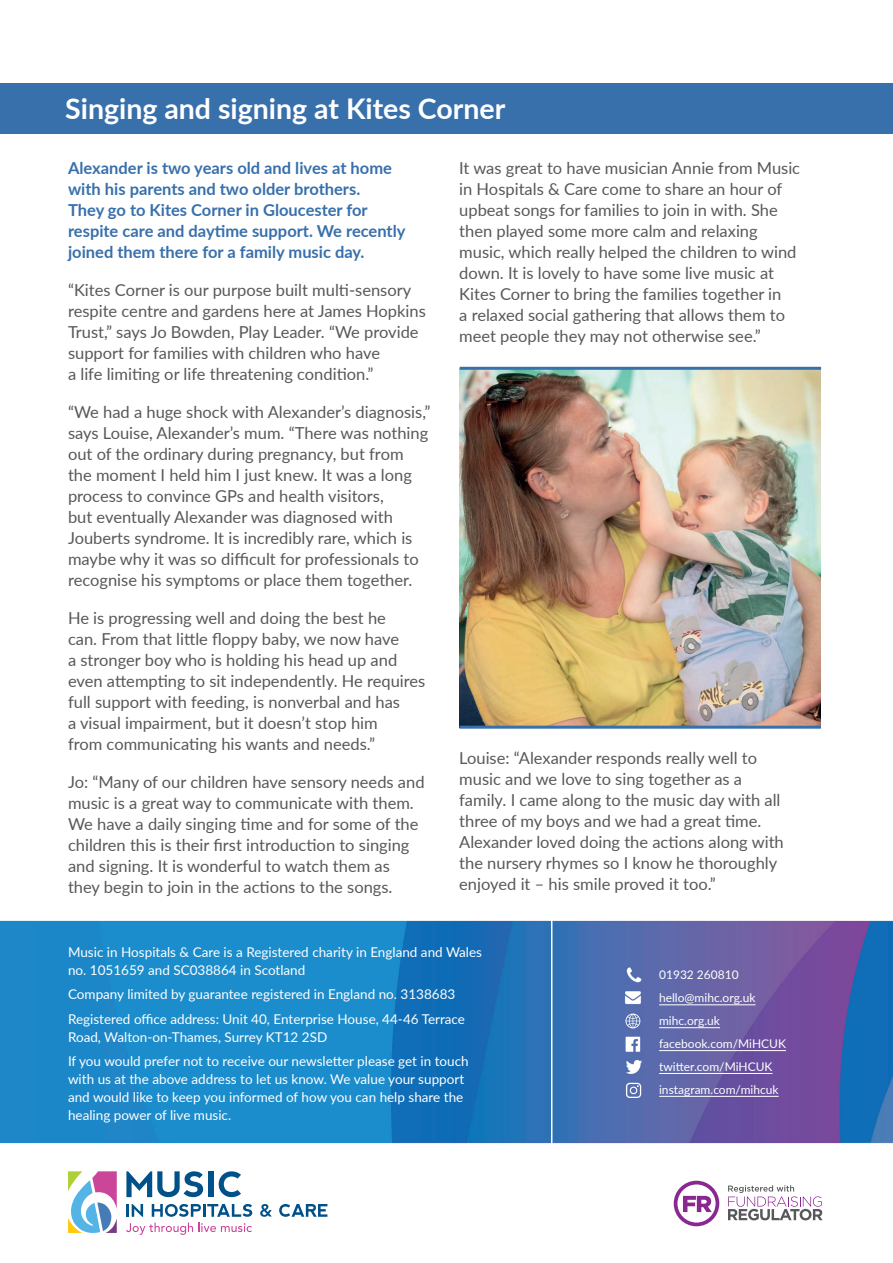
<style>
.page{position:relative;width:893px;height:1263px;background:#fff}
.page>*{position:absolute;margin:0;border:0;box-sizing:border-box;transform-origin:0 0}
.t1{font:700 28.5px "Lato";color:#fff}
.t2{font:16.5px/21px "Lato";color:#57585a}
.t3{font:700 16.5px/21px "Lato";color:#3870ac}
.t4{font:13.5px/18px "Lato";color:#fff}
.t5{font:12px/23px "Lato";color:#fff}
</style>
<div class="page">
<img style="left:0;top:920px;width:893px;height:224px">
<div style="left:0;top:83px;width:893px;height:51px;background:#3870ac"></div>
<hr style="left:659px;top:1004px;width:96px;height:1px;background:#fff">
<hr style="left:659px;top:1027px;width:61px;height:1px;background:#fff">
<hr style="left:659px;top:1050px;width:127px;height:1px;background:#fff">
<hr style="left:659px;top:1073px;width:113px;height:1px;background:#fff">
<hr style="left:659px;top:1096px;width:120px;height:1px;background:#fff">
<hr style="left:551px;top:919px;width:1px;height:235px;background:#fff">
<svg style="left:279px;top:1204px;width:48px;height:13px"></svg>
<svg style="left:260px;top:1204px;width:12px;height:13px"></svg>
<svg style="left:126px;top:1171px;width:77px;height:26px"></svg>
<div style="left:208px;top:1171px;width:6px;height:26px;background:#005089"></div>
<svg style="left:219px;top:1171px;width:22px;height:26px"></svg>
<svg style="left:126px;top:1204px;width:126px;height:31px"></svg>
<svg style="left:68px;top:1171px;width:49px;height:62px"></svg>
<svg style="left:674px;top:1181px;width:45px;height:45px"></svg>
<svg style="left:728px;top:1185px;width:94px;height:35px"></svg>
<svg style="left:625px;top:1013px;width:15px;height:15px"></svg>
<img style="left:625px;top:967px;width:16px;height:17px">
<img style="left:624px;top:991px;width:18px;height:15px">
<img style="left:625px;top:1036px;width:16px;height:16px">
<img style="left:625px;top:1059px;width:18px;height:15px">
<svg style="left:626px;top:1083px;width:15px;height:15px"></svg>
<img style="left:460px;top:370px;width:361px;height:356px">
<hr style="left:459px;top:726px;width:362px;height:3px;background:#3870ac">
<hr style="left:460px;top:367px;width:361px;height:3px;background:#3870ac">
<h1 class="t1" style="left:65px;top:98px;width:442px">Singing and signing at Kites Corner</h1>
<p class="t3" style="left:68px;top:159px;width:339px">Alexander is two years old and lives at home with his parents and two older brothers.<br>They go to Kites Corner in Gloucester for respite care and daytime support. We recently joined them there for a family music day.</p>
<p class="t2" style="left:68px;top:279px;width:359px">“Kites Corner is our purpose built multi-sensory respite centre and gardens here at James Hopkins Trust,” says Jo Bowden, Play Leader. “We provide support for families with children who have<br>a life limiting or life threatening condition.”</p>
<p class="t2" style="left:68px;top:401px;width:364px">“We had a huge shock with Alexander’s diagnosis,” says Louise, Alexander’s mum. “There was nothing out of the ordinary during pregnancy, but from the moment I held him I just knew. It was a long process to convince GPs and health visitors,<br>but eventually Alexander was diagnosed with Jouberts syndrome. It is incredibly rare, which is maybe why it was so difficult for professionals to recognise his symptoms or place them together.</p>
<p class="t2" style="left:68px;top:607px;width:359px">He is progressing well and doing the best he<br>can. From that little floppy baby, we now have<br>a stronger boy who is holding his head up and even attempting to sit independently. He requires full support with feeding, is nonverbal and has<br>a visual impairment, but it doesn’t stop him<br>from communicating his wants and needs.”</p>
<p class="t2" style="left:68px;top:771px;width:358px">Jo: “Many of our children have sensory needs and music is a great way to communicate with them.<br>We have a daily singing time and for some of the children this is their first introduction to singing and signing. It is wonderful to watch them as they begin to join in the actions to the songs.</p>
<p class="t2" style="left:459px;top:157px;width:342px">It was great to have musician Annie from Music in Hospitals &amp; Care come to share an hour of upbeat songs for families to join in with. She then played some more calm and relaxing music, which really helped the children to wind down. It is lovely to have some live music at Kites Corner to bring the families together in<br>a relaxed social gathering that allows them to meet people they may not otherwise see.”</p>
<p class="t2" style="left:459px;top:747px;width:326px">Louise: “Alexander responds really well to music and we love to sing together as a family. I came along to the music day with all three of my boys and we had a great time.<br>Alexander loved doing the actions along with the nursery rhymes so I know he thoroughly enjoyed it – his smile proved it too.”</p>
<p class="t4" style="left:68px;top:942px;width:416px">Music in Hospitals &amp; Care is a Registered charity in England and Wales no. 1051659 and SC038864 in Scotland</p>
<p class="t4" style="left:68px;top:981px;width:398px;line-height:24.5px">Company limited by guarantee registered in England no. 3138683<br>Registered office address: Unit 40, Enterprise House, 44-46 Terrace</p>
<p class="t4" style="left:68px;top:1024px;width:402px;line-height:24.5px">Road, Walton-on-Thames, Surrey KT12 2SD<br>If you would prefer not to receive our newsletter please get in touch</p>
<p class="t4" style="left:68px;top:1069px;width:398px;text-align:justify">with us at the above address to let us know. We value your support and would like to keep you informed of how you can help share the healing power of live music.</p>
<p class="t5" style="left:659px;top:963px;width:128px">01932 260810 hello@mihc.org.uk mihc.org.uk facebook.com/MiHCUK twitter.com/MiHCUK instagram.com/mihcuk</p>
</div>
